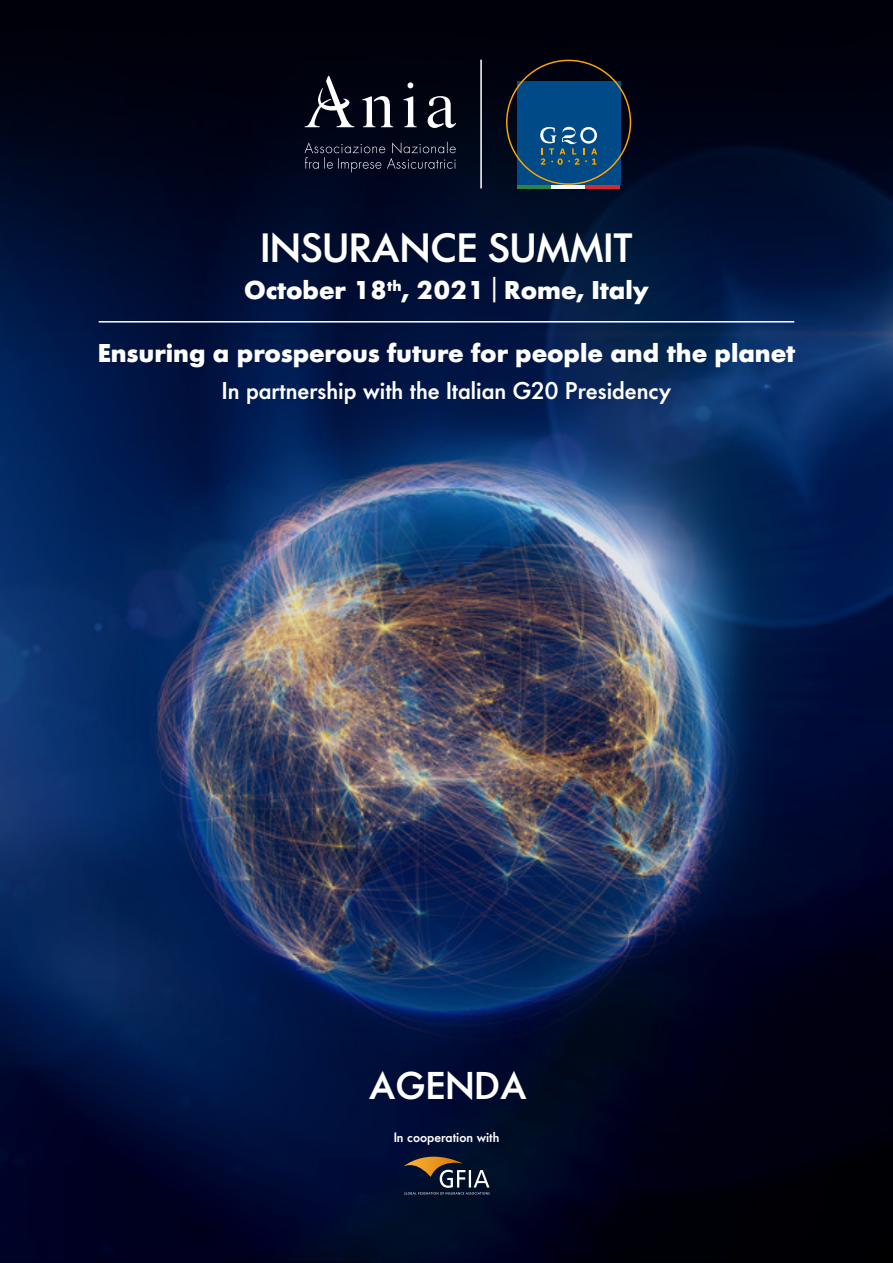
<style>
.page{position:relative;width:893px;height:1263px;background:#fff}
.page>*{position:absolute;margin:0;border:0;box-sizing:border-box;transform-origin:0 0}
.t1{font:500 40.5px "Futura Serie BQ";color:#fff}
.t2{font:500 38.4px "Futura Serie BQ";color:#fff}
.t3{font:700 25.5px "Futura Serie BQ";color:#fff}
.t4{font:500 24px "Futura Serie BQ";color:#fff}
.t5{font:500 13.5px "Futura Serie BQ";color:#fff}
.s1{font-weight:400}
</style>
<div class="page">
<img style="left:0;top:0;width:893px;height:1263px">
<hr style="left:99px;top:321px;width:695px;height:2px;background:#fff">
<svg style="left:304px;top:76px;width:152px;height:96px;background:#222634"></svg>
<hr style="left:480px;top:60px;width:2px;height:128px;background:#fff">
<hr style="left:517px;top:185px;width:34px;height:3px;background:#2a854a">
<hr style="left:551px;top:185px;width:35px;height:3px;background:#f6f6f6">
<hr style="left:586px;top:185px;width:34px;height:3px;background:#d52b2e">
<svg style="left:506px;top:60px;width:125px;height:125px;background:#103d61"></svg>
<svg style="left:404px;top:1157px;width:85px;height:37px;background:#3c3c41"></svg>
<h1 class="t1" style="left:260px;top:224px;width:374px">INSURANCE SUMMIT</h1>
<p class="t3" style="left:244px;top:274px;width:406px">October 18<sup>th</sup>, 2021 <span class="s1">|</span> Rome, Italy</p>
<p class="t3" style="left:98px;top:337px;width:699px">Ensuring a prosperous future for people and the planet</p>
<p class="t4" style="left:222px;top:377px;width:451px">In partnership with the Italian G20 Presidency</p>
<h2 class="t2" style="left:369px;top:1064px;width:160px">AGENDA</h2>
<p class="t5" style="left:394px;top:1129px;width:107px">In cooperation with</p>
</div>
